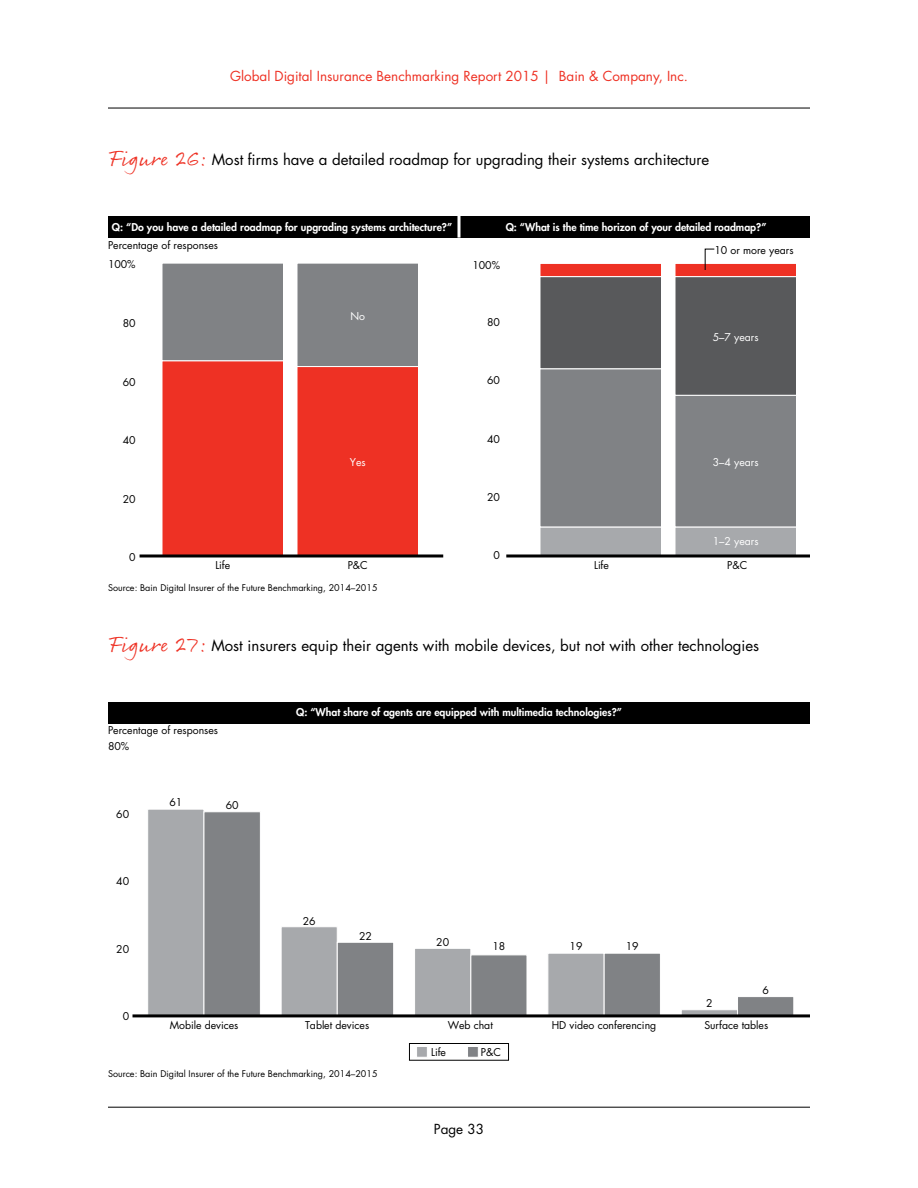
<style>
.page{position:relative;width:918px;height:1188px;background:#fff}
.page>*{position:absolute;margin:0;border:0;box-sizing:border-box;transform-origin:0 0}
.t1{font:15px "Futura";color:#000}
.t2{font:13.5px "Futura";color:#ee3124}
.t3{font:13.5px "Futura";color:#000}
.t4{font:10.5px "Futura";color:#000}
.t5{font:800 10.5px "Futura";color:#fff}
.t6{font:10.5px "Futura";color:#fff}
.t7{font:9px "Futura";color:#000}
.s1{font-family:"Rollerscript Rough";font-size:22.5px;color:#ee3124}
</style>
<div class="page">
<hr style="left:108px;top:108px;width:702px;height:1px;background:#000">
<hr style="left:108px;top:1107px;width:702px;height:1px;background:#000">
<div style="left:108px;top:702px;width:702px;height:22px;background:#000"></div>
<div style="left:416px;top:1046px;width:12px;height:11px;background:#a7a9ac;border:1px solid #fff"></div>
<div style="left:467px;top:1046px;width:12px;height:11px;background:#808285;border:1px solid #fff"></div>
<div style="left:409px;top:1043px;width:100px;height:17px;border:1px solid #000"></div>
<div style="left:148px;top:809px;width:56px;height:207px;background:#a7a9ac;border:1px solid #fff"></div>
<div style="left:204px;top:812px;width:57px;height:204px;background:#808285;border:1px solid #fff"></div>
<div style="left:281px;top:927px;width:56px;height:89px;background:#a7a9ac;border:1px solid #fff"></div>
<div style="left:337px;top:942px;width:57px;height:74px;background:#808285;border:1px solid #fff"></div>
<div style="left:414px;top:948px;width:57px;height:68px;background:#a7a9ac;border:1px solid #fff"></div>
<div style="left:471px;top:955px;width:56px;height:61px;background:#808285"></div>
<div style="left:548px;top:953px;width:56px;height:63px;background:#a7a9ac;border:1px solid #fff"></div>
<div style="left:604px;top:953px;width:57px;height:63px;background:#808285;border:1px solid #fff"></div>
<svg style="left:681px;top:1010px;width:56px;height:4px"></svg>
<div style="left:737px;top:996px;width:57px;height:20px;background:#808285;border:1px solid #fff"></div>
<hr style="left:133px;top:1014px;width:677px;height:3px;background:#000">
<div style="left:108px;top:216px;width:702px;height:22px;background:#000"></div>
<div style="left:162px;top:361px;width:122px;height:195px;background:#ee3124;border:1px solid #fff"></div>
<div style="left:162px;top:263px;width:122px;height:98px;background:#808285;border:1px solid #fff"></div>
<div style="left:297px;top:366px;width:122px;height:190px;background:#ee3124;border:1px solid #fff"></div>
<div style="left:297px;top:263px;width:122px;height:104px;background:#808285;border:1px solid #fff"></div>
<div style="left:540px;top:527px;width:122px;height:29px;background:#a7a9ac;border:1px solid #fff"></div>
<div style="left:540px;top:369px;width:122px;height:158px;background:#808285;border:1px solid #fff"></div>
<div style="left:540px;top:276px;width:122px;height:93px;background:#58595b;border:1px solid #fff"></div>
<div style="left:540px;top:263px;width:122px;height:14px;background:#ee3124;border:1px solid #fff"></div>
<div style="left:675px;top:527px;width:122px;height:29px;background:#a7a9ac;border:1px solid #fff"></div>
<div style="left:675px;top:395px;width:122px;height:132px;background:#808285;border:1px solid #fff"></div>
<div style="left:675px;top:276px;width:122px;height:119px;background:#58595b"></div>
<div style="left:675px;top:263px;width:122px;height:14px;background:#ee3124;border:1px solid #fff"></div>
<hr style="left:458px;top:216px;width:2px;height:22px;background:#fff">
<hr style="left:140px;top:554px;width:303px;height:3px;background:#000">
<svg style="left:705px;top:249px;width:10px;height:21px"></svg>
<hr style="left:506px;top:554px;width:304px;height:3px;background:#000">
<p class="t2" style="left:230px;top:67px;width:459px">Global Digital Insurance Benchmarking Report 2015 | Bain &amp; Company, Inc.</p>
<h1 class="t1" style="left:108px;top:150px;width:603px"><span class="s1">Figure 26:</span> Most firms have a detailed roadmap for upgrading their systems architecture</h1>
<p class="t5" style="left:112px;top:220px;width:342px">Q: “Do you have a detailed roadmap for upgrading systems architecture?”</p>
<p class="t5" style="left:506px;top:220px;width:262px">Q: “What is the time horizon of your detailed roadmap?”</p>
<p class="t4" style="left:108px;top:239px;width:112px">Percentage of responses</p>
<p class="t4" style="left:714px;top:244px;width:81px">10 or more years</p>
<p class="t4" style="left:108px;top:258px;width:29px">100%</p>
<p class="t4" style="left:473px;top:258px;width:29px">100%</p>
<p class="t4" style="left:123px;top:316px;width:14px">80</p>
<p class="t6" style="left:350px;top:310px;width:16px">No</p>
<p class="t4" style="left:487px;top:316px;width:14px">80</p>
<p class="t6" style="left:713px;top:330px;width:47px">5–7 years</p>
<p class="t4" style="left:123px;top:375px;width:14px">60</p>
<p class="t4" style="left:487px;top:374px;width:14px">60</p>
<p class="t4" style="left:123px;top:434px;width:14px">40</p>
<p class="t4" style="left:487px;top:432px;width:14px">40</p>
<p class="t6" style="left:350px;top:456px;width:17px">Yes</p>
<p class="t6" style="left:713px;top:455px;width:47px">3–4 years</p>
<p class="t4" style="left:123px;top:492px;width:14px">20</p>
<p class="t4" style="left:487px;top:490px;width:14px">20</p>
<p class="t6" style="left:713px;top:534px;width:47px">1–2 years</p>
<p class="t4" style="left:129px;top:551px;width:8px">0</p>
<p class="t4" style="left:215px;top:558px;width:16px">Life</p>
<p class="t4" style="left:348px;top:558px;width:22px">P&amp;C</p>
<p class="t4" style="left:494px;top:548px;width:8px">0</p>
<p class="t4" style="left:594px;top:558px;width:16px">Life</p>
<p class="t4" style="left:727px;top:558px;width:22px">P&amp;C</p>
<p class="t7" style="left:108px;top:582px;width:271px">Source: Bain Digital Insurer of the Future Benchmarking, 2014–2015</p>
<h1 class="t1" style="left:108px;top:636px;width:653px"><span class="s1">Figure 27:</span> Most insurers equip their agents with mobile devices, but not with other technologies</h1>
<p class="t4" style="left:108px;top:723px;width:112px">Percentage of responses</p>
<p class="t4" style="left:108px;top:740px;width:23px">80%</p>
<p class="t4" style="left:116px;top:807px;width:14px">60</p>
<p class="t4" style="left:116px;top:875px;width:14px">40</p>
<p class="t4" style="left:116px;top:943px;width:14px">20</p>
<p class="t4" style="left:123px;top:1009px;width:8px">0</p>
<p class="t4" style="left:169px;top:796px;width:14px">61</p>
<p class="t4" style="left:226px;top:799px;width:14px">60</p>
<p class="t4" style="left:170px;top:1019px;width:70px">Mobile devices</p>
<p class="t5" style="left:296px;top:705px;width:327px">Q: “What share of agents are equipped with multimedia technologies?”</p>
<p class="t4" style="left:303px;top:914px;width:14px">26</p>
<p class="t4" style="left:359px;top:930px;width:14px">22</p>
<p class="t4" style="left:305px;top:1019px;width:66px">Tablet devices</p>
<p class="t4" style="left:436px;top:935px;width:14px">20</p>
<p class="t4" style="left:492px;top:940px;width:14px">18</p>
<p class="t4" style="left:570px;top:939px;width:14px">19</p>
<p class="t4" style="left:626px;top:940px;width:14px">19</p>
<p class="t4" style="left:448px;top:1019px;width:47px">Web chat</p>
<p class="t4" style="left:552px;top:1019px;width:106px">HD video conferencing</p>
<p class="t4" style="left:431px;top:1045px;width:16px">Life</p>
<p class="t4" style="left:481px;top:1045px;width:22px">P&amp;C</p>
<p class="t7" style="left:108px;top:1068px;width:271px">Source: Bain Digital Insurer of the Future Benchmarking, 2014–2015</p>
<p class="t3" style="left:434px;top:1121px;width:52px">Page 33</p>
<p class="t4" style="left:706px;top:997px;width:8px">2</p>
<p class="t4" style="left:762px;top:983px;width:8px">6</p>
<p class="t4" style="left:704px;top:1019px;width:65px">Surface tables</p>
</div>
